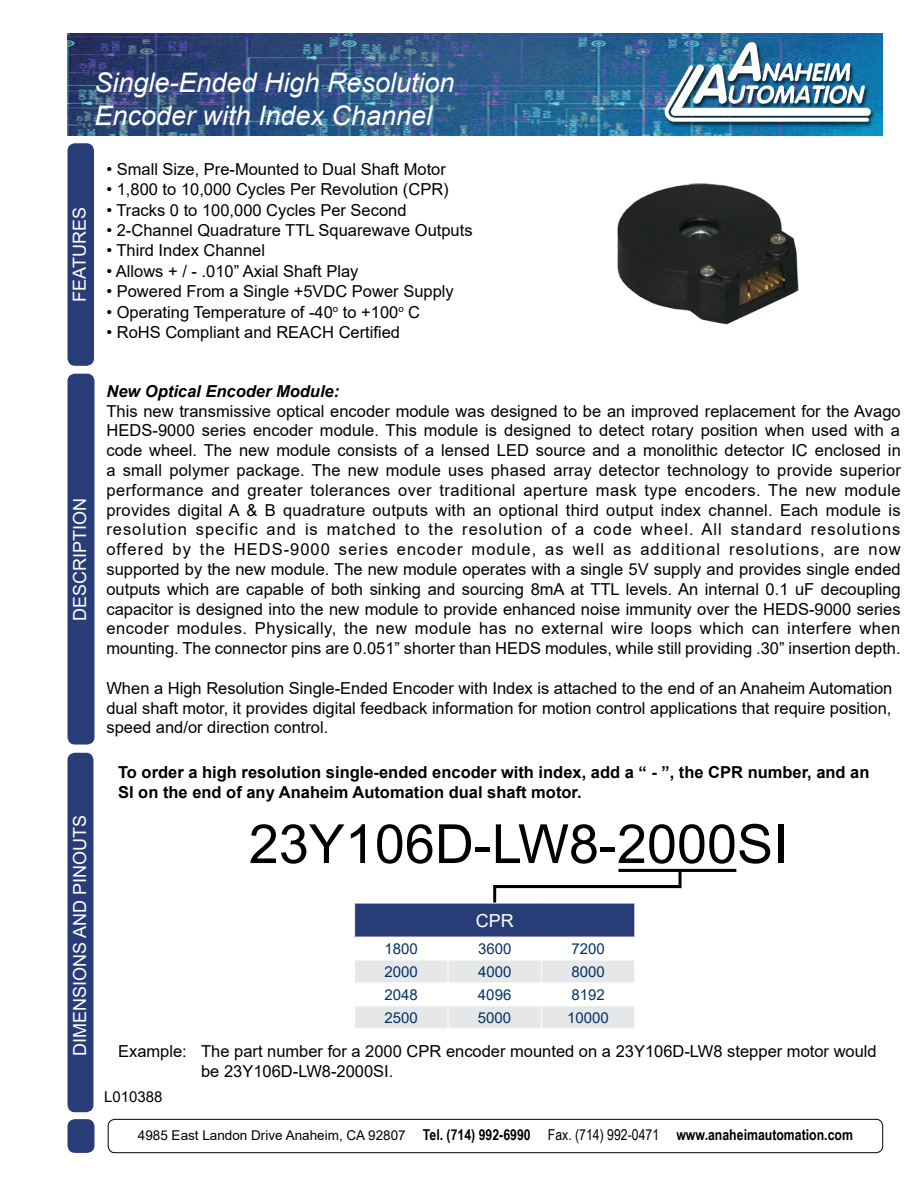
<style>
.page{position:relative;width:918px;height:1188px;background:#fff}
.page>*{position:absolute;margin:0;border:0;box-sizing:border-box;transform-origin:0 0}
.t1{font:54px "Arial";color:#000}
.t2{font:italic 27px/32.4px "Arial";color:#fff}
.t3{font:18px "Arial";color:#fff}
.t4{font:16.5px/19.8px "Arial";color:#000;text-align:justify}
.t5{font:700 16.5px/19.8px "Arial";color:#000}
.t6{font:italic 700 16.5px "Arial";color:#000}
.t7{font:700 15px "Arial Narrow";color:#000}
.t8{font:15px "Arial";color:#036}
.t9{font:15px "Arial";color:#000}
.s1{font-family:"Arial";font-weight:400;font-size:13.5px}
.s2{font-weight:400}
</style>
<div class="page">
<div style="left:68px;top:144px;width:25px;height:221px;background:#283c78;border-radius:7px"></div>
<div style="left:68px;top:143px;width:26px;height:223px;border:2px solid #283c78;border-radius:7px"></div>
<div style="left:68px;top:1120px;width:26px;height:32px;background:#283c78;border-radius:7px"></div>
<div style="left:68px;top:1119px;width:26px;height:34px;border:2px solid #283c78;border-radius:7px"></div>
<div style="left:108px;top:1119px;width:775px;height:34px;border:1px solid #000;border-radius:7px"></div>
<div style="left:68px;top:374px;width:26px;height:370px;background:#283c78;border-radius:7px"></div>
<div style="left:68px;top:374px;width:26px;height:371px;border:2px solid #283c78;border-radius:7px"></div>
<img style="left:68px;top:34px;width:815px;height:101px">
<div style="left:68px;top:754px;width:25px;height:357px;background:#283c78;border-radius:7px"></div>
<div style="left:68px;top:753px;width:25px;height:359px;border:2px solid #283c78;border-radius:7px"></div>
<div style="left:618px;top:869px;width:118px;height:3px;border:2px solid #000"></div>
<div style="left:679px;top:869px;width:3px;height:19px;border:2px solid #000"></div>
<svg style="left:496px;top:870px;width:187px;height:33px"></svg>
<div style="left:493px;top:885px;width:3px;height:19px;border:2px solid #000"></div>
<img style="left:617px;top:183px;width:182px;height:142px">
<div style="left:355px;top:903px;width:280px;height:34px;background:#283c78"></div>
<hr style="left:354px;top:903px;width:94px;height:1px;background:#fff">
<hr style="left:448px;top:903px;width:93px;height:1px;background:#fff">
<hr style="left:541px;top:903px;width:94px;height:1px;background:#fff">
<svg style="left:354px;top:937px;width:281px;height:91px"></svg>
<h2 class="t2" style="left:94px;top:67px;width:362px">Single-Ended High Resolution<br>Encoder with Index Channel</h2>
<p class="t3" style="left:67px;top:302px;width:96px;rotate:-90deg">FEATURES</p>
<p class="t4" style="left:106px;top:159px;width:341px">• Small Size, Pre-Mounted to Dual Shaft Motor</p>
<p class="t4" style="left:106px;top:179px;width:344px">• 1,800 to 10,000 Cycles Per Revolution (CPR)</p>
<p class="t4" style="left:106px;top:200px;width:302px">• Tracks 0 to 100,000 Cycles Per Second</p>
<p class="t4" style="left:106px;top:220px;width:368px">• 2-Channel Quadrature TTL Squarewave Outputs</p>
<p class="t4" style="left:106px;top:241px;width:160px">• Third Index Channel</p>
<p class="t4" style="left:106px;top:261px;width:254px">• Allows + / - .010” Axial Shaft Play</p>
<p class="t4" style="left:106px;top:281px;width:349px">• Powered From a Single +5VDC Power Supply</p>
<p class="t4" style="left:106px;top:302px;width:315px">• Operating Temperature of -40<sup>o</sup> to +100<sup>o</sup> C</p>
<p class="t4" style="left:106px;top:322px;width:295px">• RoHS Compliant and REACH Certified</p>
<p class="t3" style="left:67px;top:621px;width:125px;rotate:-90deg">DESCRIPTION</p>
<p class="t3" style="left:68px;top:1056px;width:243px;rotate:-90deg">DIMENSIONS AND PINOUTS</p>
<p class="t6" style="left:106px;top:380px;width:234px">New Optical Encoder Module:</p>
<p class="t4" style="left:106px;top:401px;width:796px">This new transmissive optical encoder module was designed to be an improved replacement for the Avago HEDS-9000 series encoder module. This module is designed to detect rotary position when used with a code wheel. The new module consists of a lensed LED source and a monolithic detector IC enclosed in a small polymer package. The new module uses phased array detector technology to provide superior performance and greater tolerances over traditional aperture mask type encoders. The new module provides digital A &amp; B quadrature outputs with an optional third output index channel. Each module is resolution specific and is matched to the resolution of a code wheel. All standard resolutions offered by the HEDS-9000 series encoder module, as well as additional resolutions, are now supported by the new module. The new module operates with a single 5V supply and provides single ended outputs which are capable of both sinking and sourcing 8mA at TTL levels. An internal 0.1 uF decoupling capacitor is designed into the new module to provide enhanced noise immunity over the HEDS-9000 series encoder modules. Physically, the new module has no external wire loops which can interfere when mounting. The connector pins are 0.051” shorter than HEDS modules, while still providing .30” insertion depth.</p>
<p class="t4" style="left:106px;top:678px;width:788px">When a High Resolution Single-Ended Encoder with Index is attached to the end of an Anaheim Automation dual shaft motor, it provides digital feedback information for motion control applications that require position, speed and/or direction control.</p>
<p class="t5" style="left:118px;top:762px;width:753px">To order a high resolution single-ended encoder with index, add a “ - ”, the CPR number, and an<br>SI on the end of any Anaheim Automation dual shaft motor.</p>
<h1 class="t1" style="left:249px;top:807px;width:541px">23Y106D-LW8-2000SI</h1>
<p class="t3" style="left:476px;top:908px;width:39px">CPR</p>
<p class="t4" style="left:118px;top:1042px;width:70px">Example:</p>
<p class="t9" style="left:104px;top:1087px;width:60px">L010388</p>
<p class="t8" style="left:385px;top:938px;width:35px">1800</p>
<p class="t8" style="left:478px;top:938px;width:35px">3600</p>
<p class="t8" style="left:571px;top:938px;width:35px">7200</p>
<p class="t8" style="left:385px;top:961px;width:35px">2000</p>
<p class="t8" style="left:478px;top:961px;width:35px">4000</p>
<p class="t8" style="left:571px;top:961px;width:35px">8000</p>
<p class="t8" style="left:385px;top:984px;width:35px">2048</p>
<p class="t8" style="left:478px;top:984px;width:35px">4096</p>
<p class="t8" style="left:571px;top:984px;width:35px">8192</p>
<p class="t8" style="left:385px;top:1007px;width:35px">2500</p>
<p class="t8" style="left:478px;top:1007px;width:35px">5000</p>
<p class="t8" style="left:567px;top:1007px;width:43px">10000</p>
<p class="t4" style="left:201px;top:1042px;width:677px">The part number for a 2000 CPR encoder mounted on a 23Y106D-LW8 stepper motor would be 23Y106D-LW8-2000SI.</p>
<p class="t7" style="left:138px;top:1123px;width:717px"><span class="s1">4985 East Landon Drive Anaheim, CA 92807</span> Tel. (714) 992-6990 <span class="s2">Fax. (714) 992-0471</span> www.anaheimautomation.com</p>
</div>
